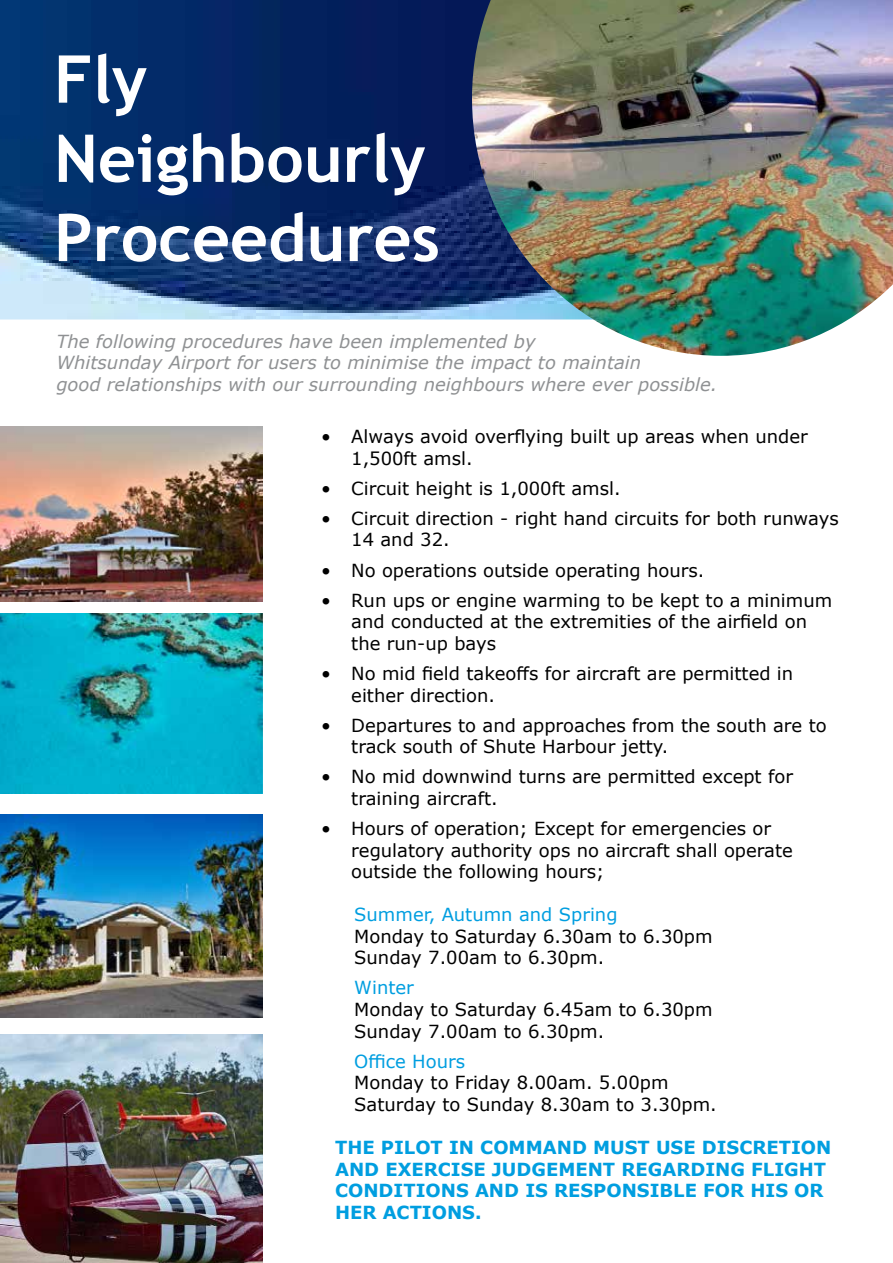
<style>
.page{position:relative;width:893px;height:1263px;background:#fff}
.page>*{position:absolute;margin:0;border:0;box-sizing:border-box;transform-origin:0 0}
.t1{font:700 66px/79.2px "Trebuchet MS";color:#fff}
.t2{font:18px/21.6px "Verdana";color:#000}
.t3{font:italic 18px/21.6px "Verdana";color:#8f9193}
.t4{font:700 18px/21.6px "Verdana";color:#009ee0}
.t5{font:18px "Verdana";color:#009ee0}
</style>
<div class="page">
<svg style="left:0;top:0;width:472px;height:319px;background:#153871"></svg>
<svg style="left:0;top:319px;width:472px;height:1px"></svg>
<img style="left:472px;top:0;width:421px;height:356px">
<img style="left:0;top:614px;width:263px;height:180px">
<img style="left:0;top:426px;width:263px;height:175px">
<img style="left:0;top:1034px;width:263px;height:229px">
<img style="left:0;top:814px;width:263px;height:203px">
<h1 class="t1" style="left:54px;top:40px;width:387px">Fly<br>Neighbourly<br>Proceedures</h1>
<p class="t3" style="left:56px;top:330px;width:663px">The following procedures have been implemented by<br>Whitsunday Airport for users to minimise the impact to maintain<br>good relationships with our surrounding neighbours where ever possible.</p>
<p class="t2" style="left:351px;top:426px;width:458px;text-indent:-30px">• Always avoid overflying built up areas when under<br>1,500ft amsl.</p>
<p class="t2" style="left:321px;top:477px;width:301px">• Circuit height is 1,000ft amsl.</p>
<p class="t2" style="left:351px;top:507px;width:489px;text-indent:-30px">• Circuit direction - right hand circuits for both runways<br>14 and 32.</p>
<p class="t2" style="left:321px;top:559px;width:385px">• No operations outside operating hours.</p>
<p class="t2" style="left:351px;top:589px;width:482px;text-indent:-30px">• Run ups or engine warming to be kept to a minimum and conducted at the extremities of the airfield on the run-up bays</p>
<p class="t2" style="left:351px;top:662px;width:444px;text-indent:-30px">• No mid field takeoffs for aircraft are permitted in either direction.</p>
<p class="t2" style="left:351px;top:714px;width:477px;text-indent:-30px">• Departures to and approaches from the south are to track south of Shute Harbour jetty.</p>
<p class="t2" style="left:351px;top:766px;width:443px;text-indent:-30px">• No mid downwind turns are permitted except for training aircraft.</p>
<p class="t2" style="left:351px;top:817px;width:443px;text-indent:-30px">• Hours of operation; Except for emergencies or regulatory authority ops no aircraft shall operate outside the following hours;</p>
<p class="t5" style="left:354px;top:902px;width:265px">Summer, Autumn and Spring</p>
<p class="t2" style="left:354px;top:925px;width:360px">Monday to Saturday 6.30am to 6.30pm<br>Sunday 7.00am to 6.30pm.</p>
<p class="t5" style="left:354px;top:975px;width:61px">Winter</p>
<p class="t2" style="left:354px;top:998px;width:360px">Monday to Saturday 6.45am to 6.30pm<br>Sunday 7.00am to 6.30pm.</p>
<p class="t5" style="left:354px;top:1049px;width:112px">Office Hours</p>
<p class="t2" style="left:354px;top:1072px;width:364px">Monday to Friday 8.00am. 5.00pm<br>Saturday to Sunday 8.30am to 3.30pm.</p>
<p class="t4" style="left:335px;top:1136px;width:498px">THE PILOT IN COMMAND MUST USE DISCRETION AND EXERCISE JUDGEMENT REGARDING FLIGHT CONDITIONS AND IS RESPONSIBLE FOR HIS OR HER ACTIONS.</p>
</div>
